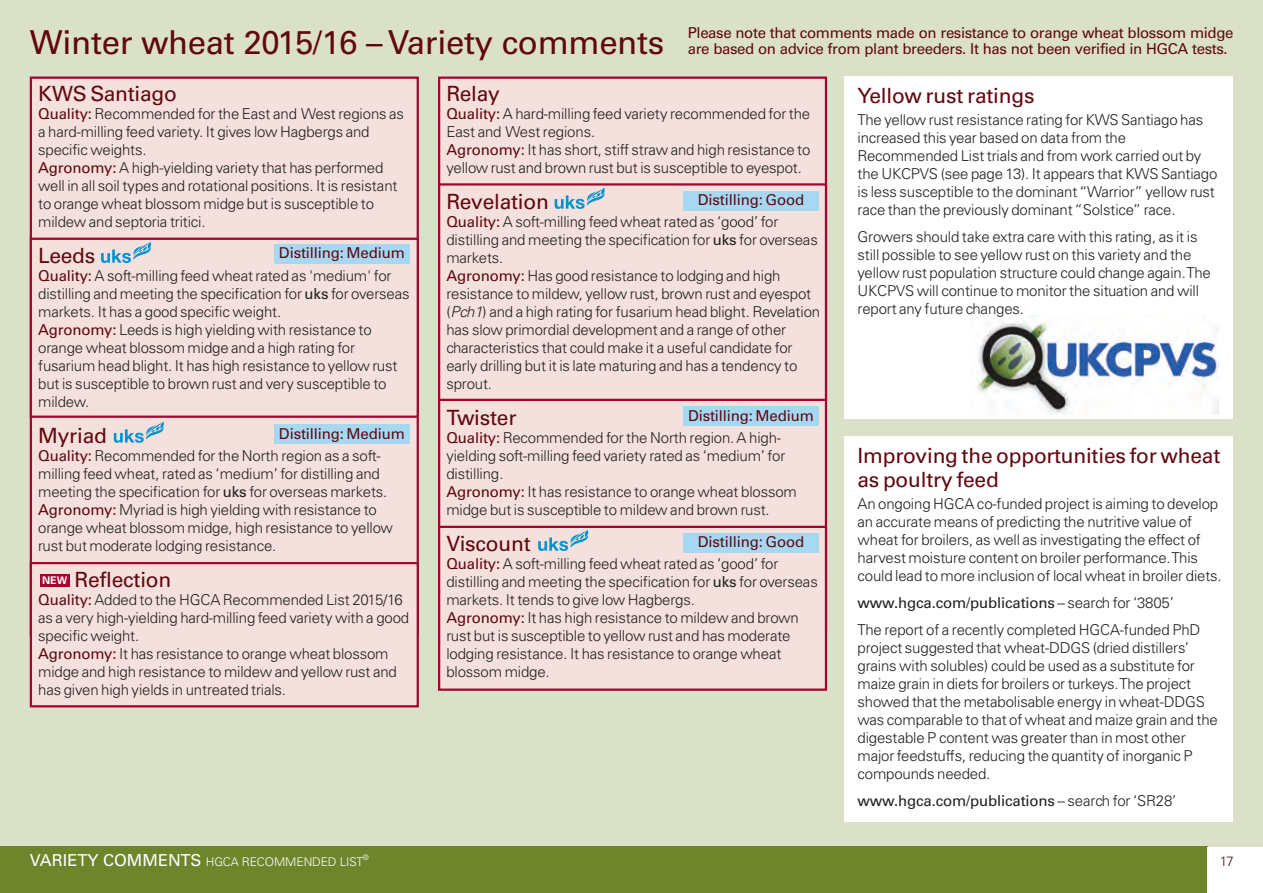
<style>
.page{position:relative;width:1263px;height:893px;background:#fff}
.page>*{position:absolute;margin:0;border:0;box-sizing:border-box;transform-origin:0 0}
.t1{font:33px "Univers";letter-spacing:-.01em;color:#60080e}
.t2{font:21px/24px "Univers";letter-spacing:-.01em;color:#60080e}
.t3{font:300 15px/18px "Univers";letter-spacing:-.01em;color:#231f20}
.t4{font:15px/16.5px "Univers";letter-spacing:-.025em;color:#60080e}
.t5{font:15px "Univers";letter-spacing:-.01em;color:#231f20}
.t6{font:300 13.5px "Univers";color:#60080e}
.t7{font:300 12px "Univers";letter-spacing:-.01em;color:#fff}
.t8{font:700 10.5px "Univers";color:#fff}
.t9{font:300 7.5px "Univers";color:#fff}
.s1{font-weight:400;color:#60080e}
.s2{font-weight:400}
.s3{font-style:italic}
.s4{font-weight:300}
.s5{font-weight:400;font-size:16.5px}
</style>
<div class="page">
<div style="left:0;top:0;width:1263px;height:875px;background:#dbe1c9"></div>
<div style="left:0;top:847px;width:1208px;height:46px;background:#6f852c"></div>
<div style="left:1208px;top:847px;width:55px;height:46px;background:#fff"></div>
<div style="left:440px;top:79px;width:385px;height:552px;background:#f4e0dd"></div>
<div style="left:438px;top:183px;width:389px;height:218px;border:2px solid #a80330"></div>
<div style="left:440px;top:528px;width:385px;height:160px;background:#f4e0dd"></div>
<div style="left:438px;top:526px;width:389px;height:165px;border:2px solid #a80330"></div>
<div style="left:32px;top:79px;width:385px;height:554px;background:#f4e0dd"></div>
<div style="left:30px;top:238px;width:389px;height:180px;border:2px solid #a80330"></div>
<div style="left:32px;top:564px;width:385px;height:141px;background:#f4e0dd"></div>
<div style="left:30px;top:562px;width:389px;height:145px;border:2px solid #a80330"></div>
<div style="left:40px;top:574px;width:30px;height:13px;background:#a80330"></div>
<svg style="left:101px;top:242px;width:50px;height:21px"></svg>
<svg style="left:114px;top:422px;width:50px;height:21px"></svg>
<div style="left:275px;top:425px;width:135px;height:19px;background:#a7d8f2"></div>
<div style="left:275px;top:244px;width:135px;height:20px;background:#a7d8f2"></div>
<div style="left:684px;top:407px;width:135px;height:19px;background:#a7d8f2"></div>
<div style="left:684px;top:191px;width:135px;height:19px;background:#a7d8f2"></div>
<div style="left:684px;top:534px;width:135px;height:19px;background:#a7d8f2"></div>
<div style="left:844px;top:77px;width:389px;height:342px;background:#fff"></div>
<img style="left:976px;top:315px;width:243px;height:100px">
<div style="left:844px;top:436px;width:389px;height:385px;background:#fff"></div>
<svg style="left:538px;top:530px;width:50px;height:21px"></svg>
<svg style="left:555px;top:188px;width:50px;height:21px"></svg>
<p class="t4" style="left:688px;top:26px;width:547px">Please note that comments made on resistance to orange wheat blossom midge are based on advice from plant breeders. It has not been verified in HGCA tests.</p>
<h1 class="t1" style="left:30px;top:30px;width:636px">Winter wheat 2015/16 – Variety comments</h1>
<h2 class="t2" style="left:446px;top:83px;width:55px">Relay</h2>
<p class="t3" style="left:446px;top:106px;width:366px"><span class="s1">Quality:</span> A hard-milling feed variety recommended for the East and West regions.<br><span class="s1">Agronomy:</span> It has short, stiff straw and high resistance to yellow rust and brown rust but is susceptible to eyespot.</p>
<h2 class="t2" style="left:446px;top:191px;width:104px">Revelation</h2>
<p class="t3" style="left:446px;top:214px;width:375px"><span class="s1">Quality:</span> A soft-milling feed wheat rated as ‘good’ for distilling and meeting the specification for <span class="s2">uks</span> for overseas markets.<br><span class="s1">Agronomy:</span> Has good resistance to lodging and high resistance to mildew, yellow rust, brown rust and eyespot (<span class="s3">Pch1</span>) and a high rating for fusarium head blight. Revelation has slow primordial development and a range of other characteristics that could make it a useful candidate for early drilling but it is late maturing and has a tendency to sprout.</p>
<h2 class="t2" style="left:446px;top:407px;width:72px">Twister</h2>
<p class="t3" style="left:446px;top:430px;width:352px"><span class="s1">Quality:</span> Recommended for the North region. A high&shy;yielding soft-milling feed variety rated as ‘medium’ for distilling.<br><span class="s1">Agronomy:</span> It has resistance to orange wheat blossom midge but is susceptible to mildew and brown rust.</p>
<h2 class="t2" style="left:446px;top:533px;width:86px">Viscount</h2>
<p class="t3" style="left:446px;top:556px;width:373px"><span class="s1">Quality:</span> A soft-milling feed wheat rated as ‘good’ for distilling and meeting the specification for <span class="s2">uks</span> for overseas markets. It tends to give low Hagbergs.<br><span class="s1">Agronomy:</span> It has high resistance to mildew and brown rust but is susceptible to yellow rust and has moderate lodging resistance. It has resistance to orange wheat blossom midge.</p>
<h2 class="t2" style="left:38px;top:83px;width:140px">KWS Santiago</h2>
<p class="t3" style="left:38px;top:106px;width:367px"><span class="s1">Quality:</span> Recommended for the East and West regions as a hard-milling feed variety. It gives low Hagbergs and specific weights.<br><span class="s1">Agronomy:</span> A high-yielding variety that has performed well in all soil types and rotational positions. It is resistant to orange wheat blossom midge but is susceptible to mildew and septoria tritici.</p>
<h2 class="t2" style="left:38px;top:245px;width:59px">Leeds</h2>
<p class="t3" style="left:38px;top:268px;width:373px"><span class="s1">Quality:</span> A soft-milling feed wheat rated as 'medium' for distilling and meeting the specification for <span class="s2">uks</span> for overseas markets. It has a good specific weight.<br><span class="s1">Agronomy:</span> Leeds is high yielding with resistance to orange wheat blossom midge and a high rating for fusarium head blight. It has high resistance to yellow rust but is susceptible to brown rust and very susceptible to mildew.</p>
<h2 class="t2" style="left:38px;top:425px;width:70px">Myriad</h2>
<p class="t3" style="left:38px;top:448px;width:356px"><span class="s1">Quality:</span> Recommended for the North region as a soft&shy;milling feed wheat, rated as ‘medium’ for distilling and meeting the specification for <span class="s2">uks</span> for overseas markets.<br><span class="s1">Agronomy:</span> Myriad is high yielding with resistance to orange wheat blossom midge, high resistance to yellow rust but moderate lodging resistance.</p>
<h2 class="t2" style="left:75px;top:569px;width:98px">Reflection</h2>
<p class="t3" style="left:38px;top:592px;width:372px"><span class="s1">Quality:</span> Added to the HGCA Recommended List 2015/16 as a very high-yielding hard-milling feed variety with a good specific weight.<br><span class="s1">Agronomy:</span> It has resistance to orange wheat blossom midge and high resistance to mildew and yellow rust and has given high yields in untreated trials.</p>
<h2 class="t2" style="left:857px;top:86px;width:178px">Yellow rust ratings</h2>
<p class="t3" style="left:857px;top:112px;width:361px">The yellow rust resistance rating for KWS Santiago has increased this year based on data from the Recommended List trials and from work carried out by the UKCPVS (see page 13). It appears that KWS Santiago is less susceptible to the dominant “Warrior” yellow rust race than the previously dominant “Solstice” race.</p>
<p class="t3" style="left:857px;top:229px;width:355px">Growers should take extra care with this rating, as it is still possible to see yellow rust on this variety and the yellow rust population structure could change again. The UKCPVS will continue to monitor the situation and will report any future changes.</p>
<p class="t4" style="left:698px;top:193px;width:108px">Distilling: Good</p>
<p class="t4" style="left:279px;top:246px;width:127px">Distilling: Medium</p>
<p class="t4" style="left:688px;top:408px;width:127px">Distilling: Medium</p>
<p class="t4" style="left:279px;top:426px;width:127px">Distilling: Medium</p>
<h2 class="t2" style="left:857px;top:445px;width:364px">Improving the opportunities for wheat as poultry feed</h2>
<p class="t3" style="left:857px;top:496px;width:366px">An ongoing HGCA co-funded project is aiming to develop an accurate means of predicting the nutritive value of wheat for broilers, as well as investigating the effect of harvest moisture content on broiler performance. This could lead to more inclusion of local wheat in broiler diets.</p>
<p class="t3" style="left:857px;top:590px;width:344px;line-height:27px"><span class="s2">www.hgca.com/publications</span> – search for ‘3805’<br>The report of a recently completed HGCA-funded PhD</p>
<p class="t3" style="left:857px;top:640px;width:362px">project suggested that wheat-DDGS (dried distillers’ grains with solubles) could be used as a substitute for maize grain in diets for broilers or turkeys. The project showed that the metabolisable energy in wheat-DDGS was comparable to that of wheat and maize grain and the digestable P content was greater than in most other major feedstuffs, reducing the quantity of inorganic P compounds needed.</p>
<p class="t5" style="left:857px;top:795px;width:320px">www.hgca.com/publications <span class="s4">– search for ‘SR28’</span></p>
<p class="t4" style="left:698px;top:535px;width:108px">Distilling: Good</p>
<p class="t8" style="left:42px;top:577px;width:27px">NEW</p>
<p class="t7" style="left:30px;top:857px;width:335px"><span class="s5">VARIETY COMMENTS</span> HGCA RECOMMENDED LIST</p>
<p class="t6" style="left:1220px;top:856px;width:15px">17</p>
<p class="t9" style="left:363px;top:855px;width:7px">®</p>
</div>
